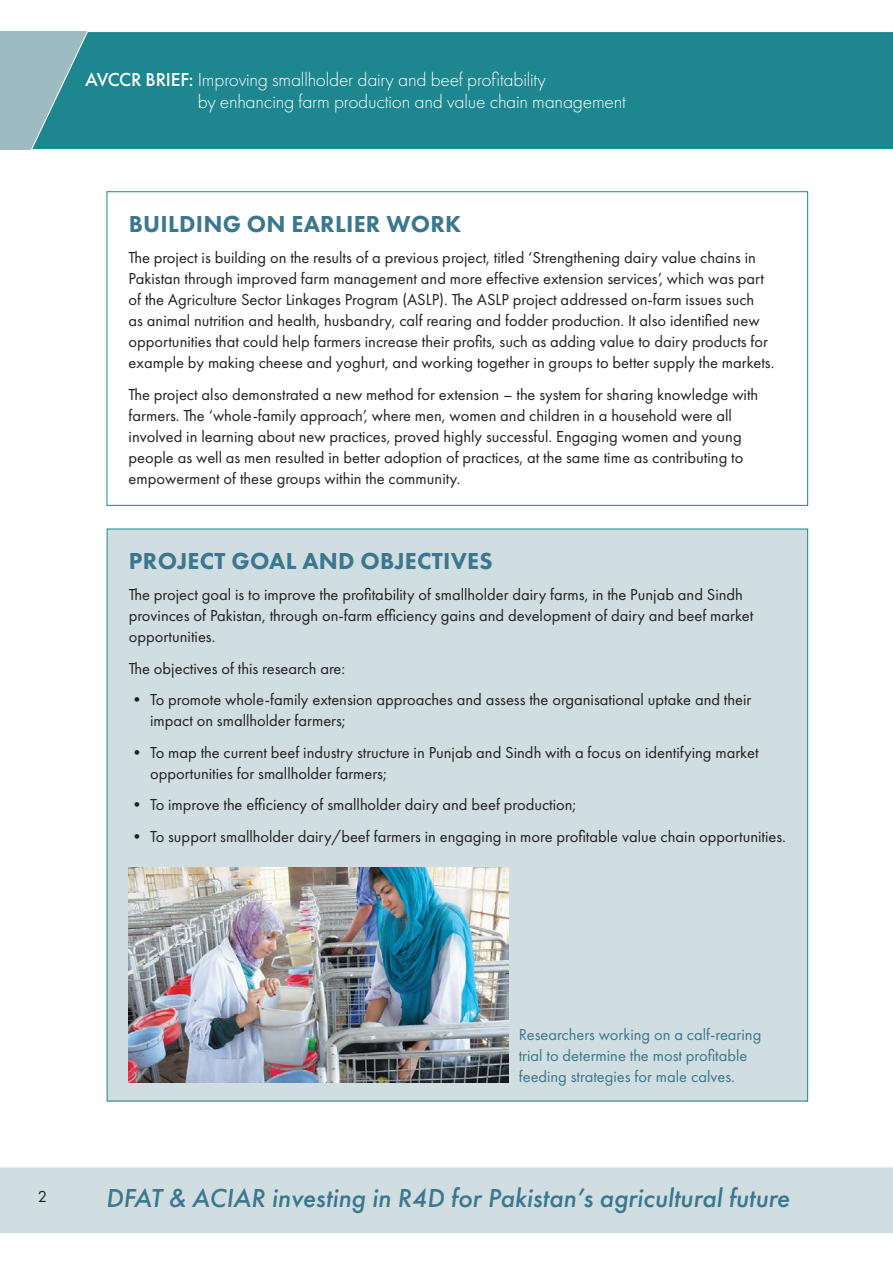
<style>
.page{position:relative;width:893px;height:1263px;background:#fff}
.page>*{position:absolute;margin:0;border:0;box-sizing:border-box;transform-origin:0 0}
.t1{font:italic 500 27px "Futura PT";color:#3b778e}
.Heading_1{font:800 24px "Futura PT";letter-spacing:.01em;color:#3b778e}
.t2{font:300 19.5px/22.5px "Futura PT";letter-spacing:-.01em;color:#fff}
.t3{font:16.5px/21px "Futura PT";color:#231f20}
.t4{font:16.5px/21px "Futura PT";color:#3b778e}
.s1{font-weight:500}
</style>
<div class="page">
<div style="left:0;top:1167px;width:893px;height:66px;background:#d1dee1"></div>
<div style="left:0;top:31px;width:893px;height:119px;background:#9fbbc2"></div>
<div style="left:31px;top:31px;width:862px;height:119px;background:#1e868f"></div>
<div style="left:107px;top:529px;width:701px;height:572px;background:#d1dee1"></div>
<img style="left:129px;top:867px;width:380px;height:215px">
<p class="t2" style="left:198px;top:68px;width:430px;text-indent:-113px"><span class="s1">AVCCR BRIEF:</span> Improving smallholder dairy and beef profitability<br>by enhancing farm production and value chain management</p>
<h2 class="Heading_1" style="left:129px;top:209px;width:334px">BUILDING ON EARLIER WORK</h2>
<p class="t3" style="left:129px;top:247px;width:647px">The project is building on the results of a previous project, titled ‘Strengthening dairy value chains in Pakistan through improved farm management and more effective extension services’, which was part of the Agriculture Sector Linkages Program (ASLP). The ASLP project addressed on-farm issues such<br>as animal nutrition and health, husbandry, calf rearing and fodder production. It also identified new opportunities that could help farmers increase their profits, such as adding value to dairy products for example by making cheese and yoghurt, and working together in groups to better supply the markets.</p>
<p class="t3" style="left:129px;top:384px;width:631px">The project also demonstrated a new method for extension – the system for sharing knowledge with farmers. The ‘whole-family approach’, where men, women and children in a household were all involved in learning about new practices, proved highly successful. Engaging women and young people as well as men resulted in better adoption of practices, at the same time as contributing to empowerment of these groups within the community.</p>
<h2 class="Heading_1" style="left:129px;top:546px;width:365px">PROJECT GOAL AND OBJECTIVES</h2>
<p class="t3" style="left:129px;top:584px;width:626px">The project goal is to improve the profitability of smallholder dairy farms, in the Punjab and Sindh provinces of Pakistan, through on-farm efficiency gains and development of dairy and beef market opportunities.</p>
<p class="t3" style="left:129px;top:658px;width:218px">The objectives of this research are:</p>
<p class="t3" style="left:150px;top:689px;width:603px;text-indent:-21px">• To promote whole-family extension approaches and assess the organisational uptake and their impact on smallholder farmers;</p>
<p class="t3" style="left:150px;top:742px;width:610px;text-indent:-21px">• To map the current beef industry structure in Punjab and Sindh with a focus on identifying market opportunities for smallholder farmers;</p>
<p class="t3" style="left:129px;top:794px;width:449px">• To improve the efficiency of smallholder dairy and beef production;</p>
<p class="t3" style="left:129px;top:826px;width:659px">• To support smallholder dairy/beef farmers in engaging in more profitable value chain opportunities.</p>
<p class="t3" style="left:38px;top:1186px;width:11px">2</p>
<p class="t4" style="left:519px;top:1024px;width:244px">Researchers working on a calf-rearing trial to determine the most profitable feeding strategies for male calves.</p>
<h1 class="t1" style="left:106px;top:1181px;width:686px">DFAT &amp; ACIAR investing in R4D for Pakistan’s agricultural future</h1>
</div>
